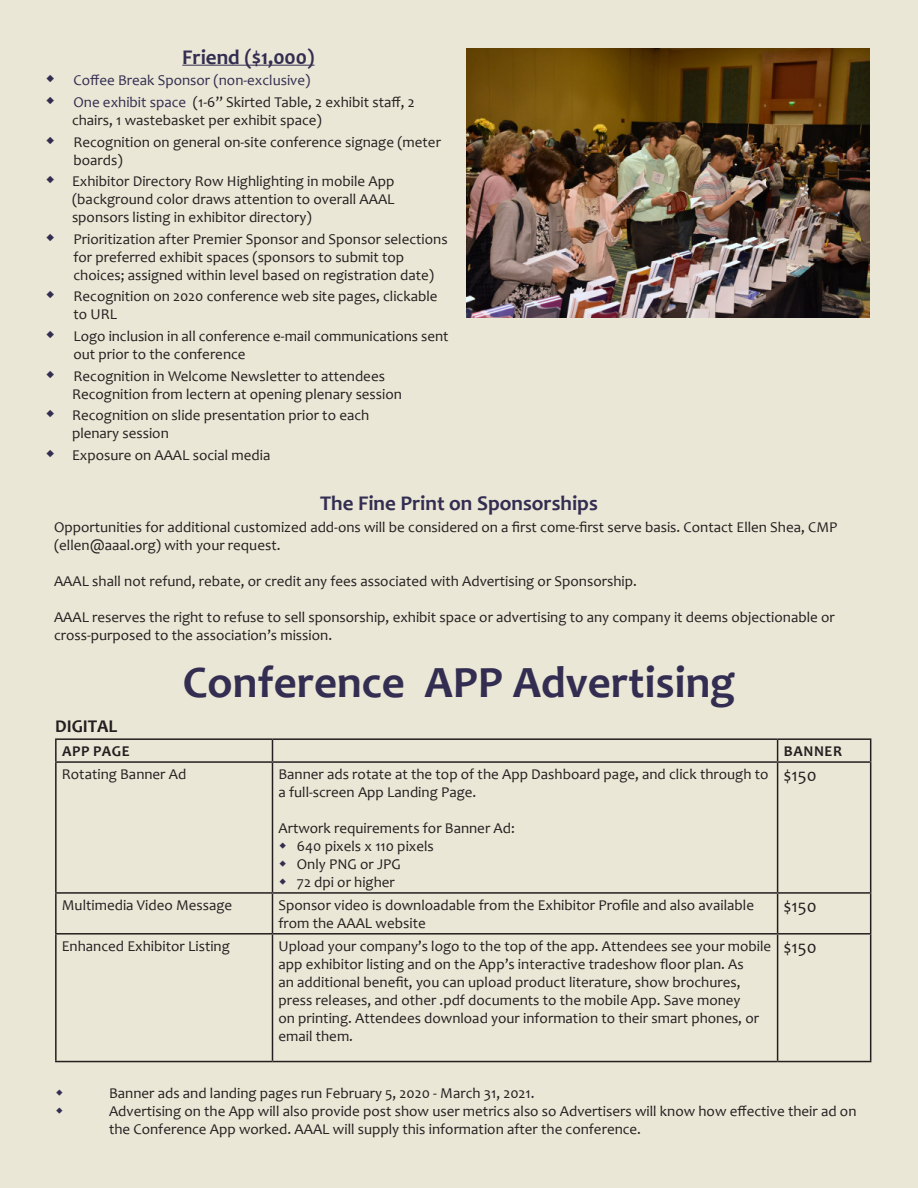
<style>
.page{position:relative;width:918px;height:1188px;background:#eae7d6}
.page>*{position:absolute;margin:0;border:0;box-sizing:border-box;transform-origin:0 0}
.t1{font:700 45px "Candara";color:#332d51}
.t2{font:700 21px "Candara";color:#332d51}
.t3{font:18px "Candara";color:#231f20}
.t4{font:700 18px "Candara";color:#231f20}
.t5{font:15px/18px "Candara";color:#231f20}
.t6{font:15px "Candara";color:#332d51}
.t7{font:700 15px "Candara";letter-spacing:.04em;color:#231f20}
.s1{color:#332d51}
</style>
<div class="page">
<hr style="left:182px;top:65px;width:132px;height:1px;background:#332d51">
<img style="left:466px;top:49px;width:404px;height:269px">
<hr style="left:55px;top:738px;width:217px;height:2px;background:#231f20">
<hr style="left:55px;top:740px;width:2px;height:21px;background:#231f20">
<hr style="left:272px;top:738px;width:506px;height:2px;background:#231f20">
<svg style="left:272px;top:740px;width:1px;height:21px"></svg>
<hr style="left:778px;top:738px;width:93px;height:2px;background:#231f20">
<svg style="left:777px;top:740px;width:1px;height:21px"></svg>
<svg style="left:870px;top:740px;width:1px;height:21px"></svg>
<hr style="left:55px;top:761px;width:217px;height:2px;background:#231f20">
<hr style="left:55px;top:763px;width:2px;height:129px;background:#231f20">
<hr style="left:272px;top:761px;width:506px;height:2px;background:#231f20">
<hr style="left:272px;top:763px;width:1px;height:129px;background:#231f20">
<hr style="left:778px;top:761px;width:93px;height:2px;background:#231f20">
<hr style="left:777px;top:763px;width:1px;height:129px;background:#231f20">
<hr style="left:870px;top:763px;width:1px;height:129px;background:#231f20">
<hr style="left:55px;top:892px;width:217px;height:2px;background:#231f20">
<hr style="left:55px;top:894px;width:2px;height:39px;background:#231f20">
<hr style="left:272px;top:892px;width:506px;height:2px;background:#231f20">
<hr style="left:272px;top:894px;width:1px;height:39px;background:#231f20">
<hr style="left:778px;top:892px;width:93px;height:2px;background:#231f20">
<hr style="left:777px;top:894px;width:1px;height:39px;background:#231f20">
<hr style="left:870px;top:894px;width:1px;height:39px;background:#231f20">
<hr style="left:55px;top:933px;width:217px;height:2px;background:#231f20">
<hr style="left:55px;top:935px;width:2px;height:126px;background:#231f20">
<hr style="left:272px;top:933px;width:506px;height:2px;background:#231f20">
<hr style="left:272px;top:935px;width:1px;height:126px;background:#231f20">
<hr style="left:778px;top:933px;width:93px;height:2px;background:#231f20">
<hr style="left:777px;top:935px;width:1px;height:126px;background:#231f20">
<hr style="left:870px;top:935px;width:1px;height:126px;background:#231f20">
<hr style="left:55px;top:1061px;width:217px;height:1px;background:#231f20">
<hr style="left:272px;top:1061px;width:506px;height:1px;background:#231f20">
<hr style="left:778px;top:1061px;width:93px;height:1px;background:#231f20">
<p class="t2" style="left:182px;top:44px;width:134px">Friend ($1,000)</p>
<p class="t6" style="left:74px;top:71px;width:239px">Coffee Break Sponsor (non-exclusive)</p>
<p class="t5" style="left:74px;top:93px;width:343px"><span class="s1">One exhibit space</span> (1-6” Skirted Table, 2 exhibit staff, 2</p>
<p class="t5" style="left:72px;top:111px;width:251px">chairs, 1 wastebasket per exhibit space)</p>
<p class="t5" style="left:73px;top:133px;width:369px">Recognition on general on-site conference signage (meter</p>
<p class="t5" style="left:74px;top:151px;width:51px">boards)</p>
<p class="t5" style="left:72px;top:172px;width:324px">Exhibitor Directory Row Highlighting in mobile App</p>
<p class="t5" style="left:72px;top:190px;width:324px">(background color draws attention to overall AAAL sponsors listing in exhibitor directory)</p>
<p class="t5" style="left:74px;top:230px;width:376px">Prioritization after Premier Sponsor and Sponsor selections</p>
<p class="t5" style="left:74px;top:248px;width:362px">for preferred exhibit spaces (sponsors to submit top choices; assigned within level based on registration date)</p>
<p class="t5" style="left:74px;top:287px;width:366px">Recognition on 2020 conference web site pages, clickable</p>
<p class="t5" style="left:74px;top:305px;width:45px">to URL</p>
<p class="t5" style="left:74px;top:327px;width:377px">Logo inclusion in all conference e-mail communications sent out prior to the conference</p>
<p class="t5" style="left:74px;top:367px;width:313px">Recognition in Welcome Newsletter to attendees</p>
<p class="t5" style="left:72px;top:385px;width:332px">Recognition from lectern at opening plenary session</p>
<p class="t5" style="left:72px;top:406px;width:299px">Recognition on slide presentation prior to each plenary session</p>
<p class="t5" style="left:72px;top:446px;width:200px">Exposure on AAAL social media</p>
<p class="t2" style="left:320px;top:490px;width:279px">The Fine Print on Sponsorships</p>
<p class="t5" style="left:54px;top:518px;width:785px">Opportunities for additional customized add-ons will be considered on a first come-first serve basis. Contact Ellen Shea, CMP (ellen@aaal.org) with your request.</p>
<p class="t5" style="left:54px;top:572px;width:584px">AAAL shall not refund, rebate, or credit any fees associated with Advertising or Sponsorship.</p>
<p class="t5" style="left:54px;top:608px;width:782px">AAAL reserves the right to refuse to sell sponsorship, exhibit space or advertising to any company it deems objectionable or cross-purposed to the association’s mission.</p>
<p class="t1" style="left:183px;top:655px;width:554px">Conference APP Advertising</p>
<p class="t4" style="left:55px;top:715px;width:64px">DIGITAL</p>
<p class="t7" style="left:62px;top:742px;width:69px">APP PAGE</p>
<p class="t7" style="left:784px;top:742px;width:60px">BANNER</p>
<p class="t5" style="left:62px;top:765px;width:126px">Rotating Banner Ad</p>
<p class="t5" style="left:278px;top:765px;width:492px">Banner ads rotate at the top of the App Dashboard page, and click through to a full-screen App Landing Page.</p>
<p class="t5" style="left:278px;top:819px;width:238px">Artwork requirements for Banner Ad:</p>
<p class="t5" style="left:297px;top:837px;width:138px">640 pixels x 110 pixels</p>
<p class="t5" style="left:297px;top:855px;width:105px">Only PNG or JPG<br>72 dpi or higher</p>
<p class="t3" style="left:784px;top:764px;width:35px">$150</p>
<p class="t5" style="left:62px;top:896px;width:172px">Multimedia Video Message</p>
<p class="t5" style="left:278px;top:896px;width:477px">Sponsor video is downloadable from the Exhibitor Profile and also available from the AAAL website</p>
<p class="t3" style="left:784px;top:895px;width:35px">$150</p>
<p class="t5" style="left:62px;top:937px;width:170px">Enhanced Exhibitor Listing</p>
<p class="t5" style="left:278px;top:937px;width:494px">Upload your company’s logo to the top of the app. Attendees see your mobile app exhibitor listing and on the App’s interactive tradeshow floor plan. As<br>an additional benefit, you can upload product literature, show brochures, press releases, and other .pdf documents to the mobile App. Save money<br>on printing. Attendees download your information to their smart phones, or email them.</p>
<p class="t3" style="left:784px;top:936px;width:35px">$150</p>
<p class="t5" style="left:109px;top:1084px;width:427px">Banner ads and landing pages run February 5, 2020 - March 31, 2021.</p>
<p class="t5" style="left:109px;top:1102px;width:749px">Advertising on the App will also provide post show user metrics also so Advertisers will know how effective their ad on the Conference App worked. AAAL will supply this information after the conference.</p>
</div>
